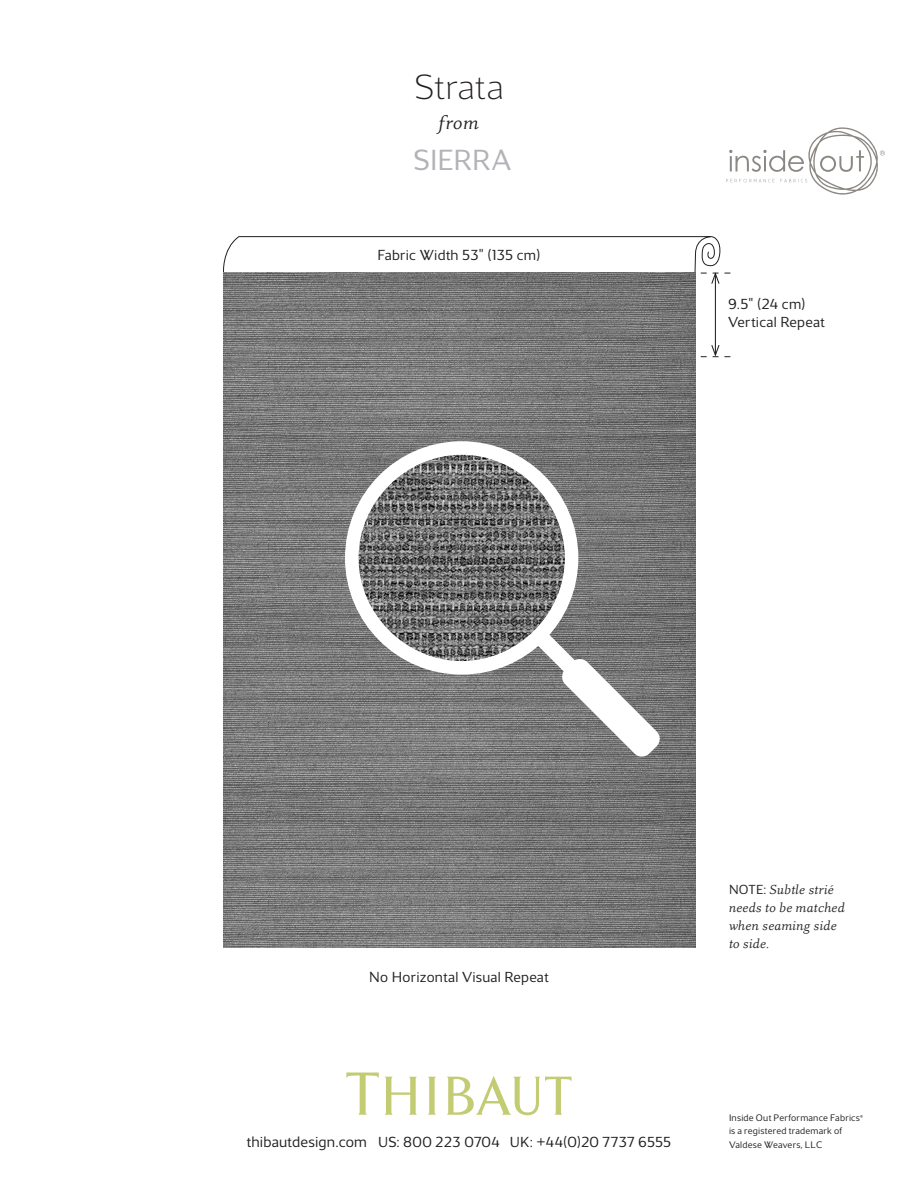
<style>
.page{position:relative;width:918px;height:1188px;background:#fff}
.page>*{position:absolute;margin:0;border:0;box-sizing:border-box;transform-origin:0 0}
.t1{font:200 36px "Maya Samuels";letter-spacing:.02em;color:#231f20}
.t2{font:300 30px "Maya Samuels";color:#b2b3b7}
.t3{font:italic 19.5px "Eplica";color:#231f20}
.t4{font:300 15px "Maya Samuels";letter-spacing:.015em;color:#231f20}
.t5{font:italic 13.5px/18px "Eplica";letter-spacing:.005em;color:#231f20}
.t6{font:300 9.75px/13.5px "Maya Samuels";letter-spacing:.02em;color:#231f20}
.s1{font-size:15.6px}
.s2{font-family:"Maya Samuels";font-weight:300;font-style:normal}
.s3{font-weight:400;font-size:7.5px}
</style>
<div class="page">
<img style="left:223px;top:285px;width:473px;height:663px">
<svg style="left:345px;top:441px;width:233px;height:234px"></svg>
<svg style="left:533px;top:629px;width:128px;height:129px"></svg>
<svg style="left:346px;top:1072px;width:71px;height:43px"></svg>
<svg style="left:428px;top:1077px;width:8px;height:38px"></svg>
<svg style="left:447px;top:1076px;width:125px;height:39px"></svg>
<svg style="left:726px;top:127px;width:159px;height:68px"></svg>
<hr style="left:715px;top:274px;width:1px;height:81px;background:#231f20">
<svg style="left:701px;top:344px;width:29px;height:14px"></svg>
<svg style="left:223px;top:236px;width:507px;height:49px"></svg>
<p class="t1" style="left:414px;top:66px;width:91px">Strata</p>
<p class="t3" style="left:439px;top:112px;width:42px">from</p>
<p class="t2" style="left:414px;top:144px;width:99px">SIERRA</p>
<p class="t4" style="left:377px;top:246px;width:165px">Fabric Width 53" (135 cm)</p>
<p class="t4" style="left:728px;top:296px;width:79px">9.5" (24 cm)</p>
<p class="t4" style="left:728px;top:314px;width:98px">Vertical Repeat</p>
<p class="t4" style="left:369px;top:969px;width:181px">No Horizontal Visual Repeat</p>
<p class="t4" style="left:247px;top:1134px;width:426px"><span class="s1">thibautdesign.com</span> US: 800 223 0704 UK: +44(0)20 7737 6555</p>
<p class="t5" style="left:729px;top:881px;width:117px"><span class="s2">NOTE:</span> Subtle strié needs to be matched when seaming side to side.</p>
<p class="t6" style="left:729px;top:1110px;width:135px">Inside Out Performance Fabrics<span class="s3">® </span>is a registered trademark of<br>Valdese Weavers, LLC</p>
</div>
